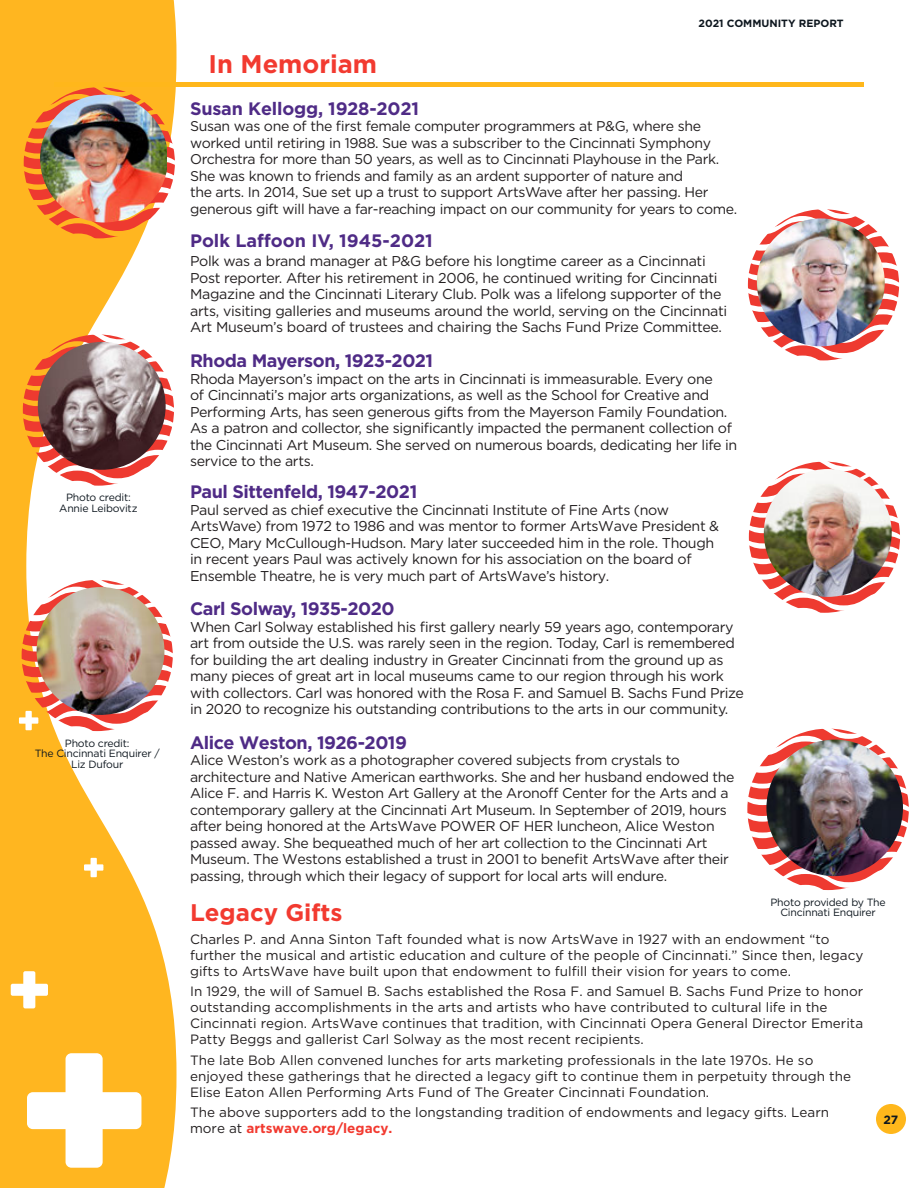
<style>
.page{position:relative;width:918px;height:1188px;background:#fff}
.page>*{position:absolute;margin:0;border:0;box-sizing:border-box;transform-origin:0 0}
.t1{font:700 25.5px "Gotham";color:#f23a30}
.t2{font:700 24px "Gotham";color:#f23a30}
.t3{font:700 18px "Gotham";letter-spacing:-.025em;color:#4f2b86}
.t4{font:700 18px "Gotham";color:#4f2b86}
.t5{font:14.25px/16.5px "Gotham";letter-spacing:-.025em;color:#231f20}
.t6{font:14.1px/16.5px "Gotham";letter-spacing:-.025em;color:#231f20}
.t7{font:13.5px/16px "Gotham";color:#231f20}
.t8{font:700 12px "Gotham";color:#0d161e}
.t9{font:10.5px/10.5px "Gotham";letter-spacing:-.02em;color:#0d161e;text-align:center}
.t10{font:700 10.5px "Gotham";color:#0d161e}
.s1{font-weight:700;color:#f23a30}
</style>
<div class="page">
<svg style="left:0;top:0;width:230px;height:1188px"></svg>
<hr style="left:54px;top:83px;width:810px;height:4px;background:#ffb71b">
<svg style="left:27px;top:1053px;width:114px;height:115px"></svg>
<svg style="left:11px;top:971px;width:37px;height:37px"></svg>
<svg style="left:84px;top:858px;width:19px;height:19px"></svg>
<svg style="left:747px;top:729px;width:162px;height:161px"></svg>
<img style="left:766px;top:740px;width:137px;height:136px;border-radius:68px">
<svg style="left:24px;top:87px;width:151px;height:151px;background:#fa9e45"></svg>
<img style="left:40px;top:95px;width:127px;height:128px">
<svg style="left:19px;top:580px;width:154px;height:151px"></svg>
<img style="left:37px;top:587px;width:127px;height:128px;border-radius:64px">
<svg style="left:748px;top:209px;width:151px;height:151px"></svg>
<img style="left:757px;top:218px;width:128px;height:128px;border-radius:64px">
<svg style="left:23px;top:334px;width:151px;height:152px"></svg>
<img style="left:38px;top:342px;width:128px;height:128px;border-radius:64px">
<svg style="left:749px;top:462px;width:151px;height:151px"></svg>
<img style="left:764px;top:469px;width:128px;height:128px;border-radius:64px">
<div style="left:876px;top:1104px;width:30px;height:30px;background:#ffb71b;border-radius:50%"></div>
<p class="t9" style="left:59px;top:492px;width:80px">Photo credit:<br>Annie Leibovitz</p>
<p class="t9" style="left:35px;top:737px;width:126px">Photo credit:<br>The Cincinnati Enquirer /<br>Liz Dufour</p>
<p class="t1" style="left:208px;top:47px;width:170px">In Memoriam</p>
<p class="t10" style="left:699px;top:16px;width:147px">2021 COMMUNITY REPORT</p>
<p class="t3" style="left:190px;top:96px;width:230px">Susan Kellogg, 1928-2021</p>
<p class="t6" style="left:190px;top:118px;width:549px">Susan was one of the first female computer programmers at P&amp;G, where she worked until retiring in 1988. Sue was a subscriber to the Cincinnati Symphony Orchestra for more than 50 years, as well as to Cincinnati Playhouse in the Park.<br>She was known to friends and family as an ardent supporter of nature and<br>the arts. In 2014, Sue set up a trust to support ArtsWave after her passing. Her generous gift will have a far-reaching impact on our community for years to come.</p>
<p class="t4" style="left:190px;top:228px;width:244px">Polk Laffoon IV, 1945-2021</p>
<p class="t5" style="left:190px;top:253px;width:539px">Polk was a brand manager at P&amp;G before his longtime career as a Cincinnati Post reporter. After his retirement in 2006, he continued writing for Cincinnati Magazine and the Cincinnati Literary Club. Polk was a lifelong supporter of the arts, visiting galleries and museums around the world, serving on the Cincinnati Art Museum’s board of trustees and chairing the Sachs Fund Prize Committee.</p>
<p class="t3" style="left:190px;top:349px;width:245px">Rhoda Mayerson, 1923-2021</p>
<p class="t5" style="left:190px;top:370px;width:549px">Rhoda Mayerson’s impact on the arts in Cincinnati is immeasurable. Every one<br>of Cincinnati’s major arts organizations, as well as the School for Creative and Performing Arts, has seen generous gifts from the Mayerson Family Foundation.<br>As a patron and collector, she significantly impacted the permanent collection of the Cincinnati Art Museum. She served on numerous boards, dedicating her life in service to the arts.</p>
<p class="t3" style="left:190px;top:480px;width:229px">Paul Sittenfeld, 1947-2021</p>
<p class="t5" style="left:190px;top:501px;width:531px">Paul served as chief executive the Cincinnati Institute of Fine Arts (now ArtsWave) from 1972 to 1986 and was mentor to former ArtsWave President &amp; CEO, Mary McCullough-Hudson. Mary later succeeded him in the role. Though in recent years Paul was actively known for his association on the board of Ensemble Theatre, he is very much part of ArtsWave’s history.</p>
<p class="t3" style="left:190px;top:597px;width:206px">Carl Solway, 1935-2020</p>
<p class="t5" style="left:190px;top:618px;width:555px">When Carl Solway established his first gallery nearly 59 years ago, contemporary art from outside the U.S. was rarely seen in the region. Today, Carl is remembered for building the art dealing industry in Greater Cincinnati from the ground up as many pieces of great art in local museums came to our region through his work with collectors. Carl was honored with the Rosa F. and Samuel B. Sachs Fund Prize in 2020 to recognize his outstanding contributions to the arts in our community.</p>
<p class="t3" style="left:190px;top:730px;width:218px">Alice Weston, 1926-2019</p>
<p class="t6" style="left:190px;top:751px;width:546px">Alice Weston’s work as a photographer covered subjects from crystals to architecture and Native American earthworks. She and her husband endowed the Alice F. and Harris K. Weston Art Gallery at the Aronoff Center for the Arts and a contemporary gallery at the Cincinnati Art Museum. In September of 2019, hours after being honored at the ArtsWave POWER OF HER luncheon, Alice Weston passed away. She bequeathed much of her art collection to the Cincinnati Art Museum. The Westons established a trust in 2001 to benefit ArtsWave after their passing, through which their legacy of support for local arts will endure.</p>
<p class="t9" style="left:771px;top:897px;width:117px">Photo provided by The<br>Cincinnati Enquirer</p>
<p class="t2" style="left:190px;top:897px;width:154px">Legacy Gifts</p>
<p class="t7" style="left:190px;top:931px;width:675px">Charles P. and Anna Sinton Taft founded what is now ArtsWave in 1927 with an endowment “to further the musical and artistic education and culture of the people of Cincinnati.” Since then, legacy gifts to ArtsWave have built upon that endowment to fulfill their vision for years to come.</p>
<p class="t7" style="left:190px;top:983px;width:675px">In 1929, the will of Samuel B. Sachs established the Rosa F. and Samuel B. Sachs Fund Prize to honor outstanding accomplishments in the arts and artists who have contributed to cultural life in the Cincinnati region. ArtsWave continues that tradition, with Cincinnati Opera General Director Emerita Patty Beggs and gallerist Carl Solway as the most recent recipients.</p>
<p class="t7" style="left:190px;top:1052px;width:662px">The late Bob Allen convened lunches for arts marketing professionals in the late 1970s. He so enjoyed these gatherings that he directed a legacy gift to continue them in perpetuity through the<br>Elise Eaton Allen Performing Arts Fund of The Greater Cincinnati Foundation.</p>
<p class="t7" style="left:190px;top:1104px;width:641px">The above supporters add to the longstanding tradition of endowments and legacy gifts. Learn more at <span class="s1">artswave.org/legacy.</span></p>
<p class="t8" style="left:884px;top:1112px;width:16px">27</p>
</div>
